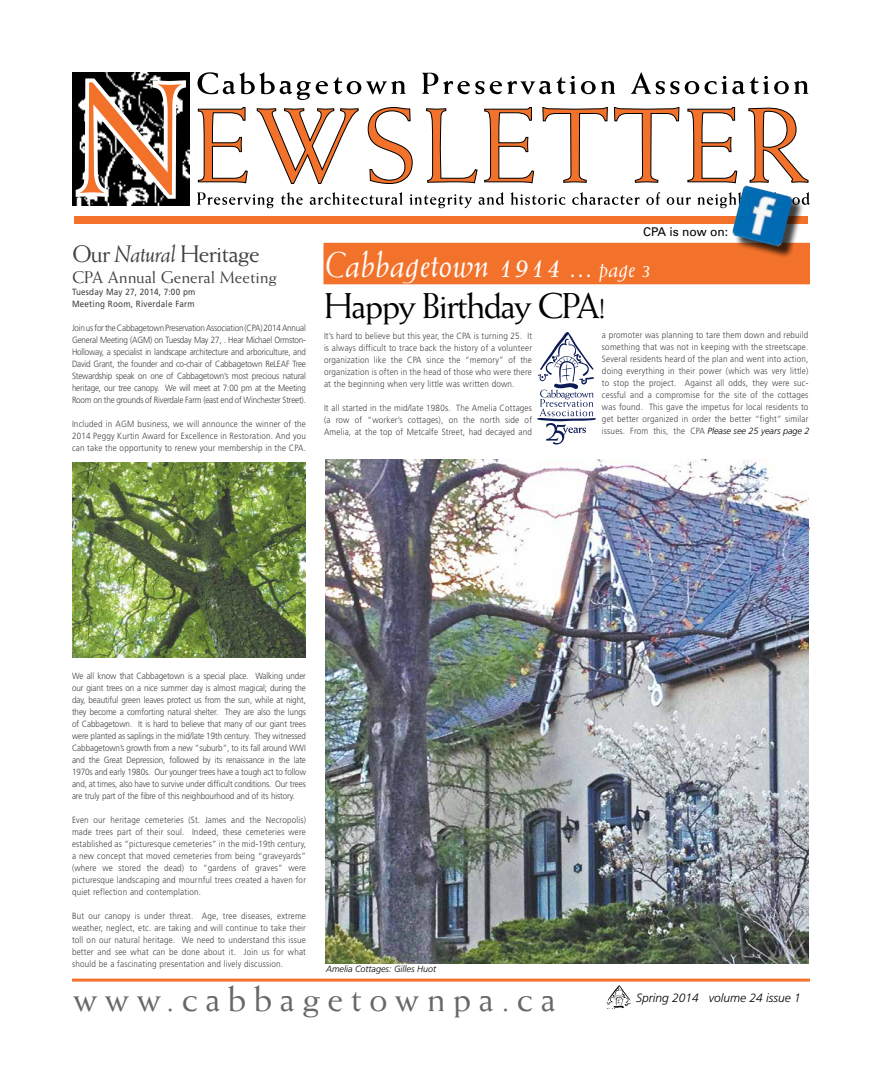
<style>
.page{position:relative;width:882px;height:1080px;background:#fff}
.page>*{position:absolute;margin:0;border:0;box-sizing:border-box;transform-origin:0 0}
.t1{font:italic 36px "Weiss";color:#fff}
.t2{font:36px "Weiss";letter-spacing:.2em;color:#67686b}
.t3{font:36px "Weiss";letter-spacing:-.05em;color:#000}
.t4{font:24px "Weiss";letter-spacing:-.03em;color:#414042}
.t5{font:17px "Weiss";color:#414042}
.t6{font:italic 300 12px "Frutiger";color:#000}
.t7{font:12px "Univers";color:#000}
.t8{font:300 9px/12px "Frutiger";letter-spacing:.025em;color:#414042;text-align:justify;scale:.9 1}
.t9{font:9px/12px "Frutiger";letter-spacing:.025em;color:#414042;scale:.9 1}
.t10{font:italic 300 9px "Frutiger";color:#000}
.s1{font-style:italic}
.s2{font-size:24px}
.s3{font-style:italic;color:#000}
</style>
<div class="page">
<div style="left:324px;top:243px;width:485px;height:41px;background:#f3722b"></div>
<svg style="left:607px;top:985px;width:24px;height:24px"></svg>
<img style="left:72px;top:72px;width:118px;height:134px">
<svg style="left:197px;top:192px;width:77px;height:16px"></svg>
<svg style="left:281px;top:192px;width:22px;height:13px"></svg>
<svg style="left:310px;top:192px;width:93px;height:13px"></svg>
<svg style="left:410px;top:194px;width:62px;height:14px"></svg>
<svg style="left:479px;top:192px;width:25px;height:13px"></svg>
<svg style="left:511px;top:192px;width:55px;height:13px"></svg>
<svg style="left:572px;top:192px;width:68px;height:13px"></svg>
<svg style="left:646px;top:192px;width:14px;height:13px"></svg>
<svg style="left:667px;top:197px;width:24px;height:8px"></svg>
<svg style="left:698px;top:192px;width:112px;height:16px"></svg>
<svg style="left:198px;top:72px;width:208px;height:28px"></svg>
<svg style="left:422px;top:73px;width:62px;height:21px"></svg>
<svg style="left:490px;top:76px;width:125px;height:18px"></svg>
<svg style="left:631px;top:72px;width:48px;height:22px"></svg>
<svg style="left:685px;top:81px;width:14px;height:13px"></svg>
<svg style="left:705px;top:76px;width:103px;height:18px"></svg>
<svg style="left:73px;top:77px;width:115px;height:124px"></svg>
<svg style="left:198px;top:107px;width:50px;height:77px"></svg>
<svg style="left:256px;top:108px;width:103px;height:76px"></svg>
<svg style="left:367px;top:107px;width:46px;height:77px"></svg>
<svg style="left:426px;top:108px;width:52px;height:76px"></svg>
<svg style="left:484px;top:107px;width:50px;height:77px"></svg>
<svg style="left:542px;top:107px;width:66px;height:76px"></svg>
<svg style="left:614px;top:107px;width:66px;height:76px"></svg>
<svg style="left:687px;top:107px;width:51px;height:77px"></svg>
<svg style="left:748px;top:107px;width:61px;height:76px"></svg>
<div style="left:74px;top:217px;width:734px;height:7px;background:#f3722b"></div>
<hr style="left:72px;top:979px;width:738px;height:3px;background:#f3722b">
<hr style="left:324px;top:527px;width:486px;height:3px;background:#f3722b">
<div style="left:734px;top:188px;width:70px;height:70px;background:#000;opacity:.75"></div>
<img style="left:732px;top:185px;width:61px;height:62px">
<img style="left:325px;top:460px;width:483px;height:503px">
<svg style="left:537px;top:332px;width:59px;height:113px"></svg>
<img style="left:72px;top:463px;width:234px;height:194px">
<h2 class="t4" style="left:72px;top:240px;width:189px">Our <span class="s1">Natural</span> Heritage</h2>
<h3 class="t5" style="left:72px;top:267px;width:207px">CPA Annual General Meeting</h3>
<p class="t9" style="left:72px;top:286px;width:139px">Tuesday May 27, 2014, 7:00 pm<br>Meeting Room, Riverdale Farm</p>
<p class="t8" style="left:72px;top:322px;width:262px">Join us for the Cabbagetown Preservation Association (CPA) 2014 Annual General Meeting (AGM) on Tuesday May 27, . Hear Michael Ormston-Holloway, a specialist in landscape architecture and arboriculture, and David Grant, the founder and co-chair of Cabbagetown ReLEAF Tree Stewardship speak on one of Cabbagetown’s most precious natural heritage, our tree canopy. We will meet at 7:00 pm at the Meeting Room on the grounds of Riverdale Farm (east end of Winchester Street).</p>
<p class="t8" style="left:72px;top:418px;width:262px">Included in AGM business, we will announce the winner of the 2014 Peggy Kurtin Award for Excellence in Restoration. And you can take the opportunity to renew your membership in the CPA.</p>
<h3 class="t7" style="left:643px;top:224px;width:87px">CPA is now on:</h3>
<h1 class="t1" style="left:324px;top:244px;width:328px">Cabbagetown 1914 ... <span class="s2">page 3</span></h1>
<h1 class="t3" style="left:324px;top:285px;width:284px">Happy Birthday CPA!</h1>
<p class="t8" style="left:324px;top:330px;width:233px">It’s hard to believe but this year, the CPA is turning 25. It is always difficult to trace back the history of a volunteer organization like the CPA since the “memory” of the organization is often in the head of those who were there at the beginning when very little was written down.</p>
<p class="t8" style="left:324px;top:402px;width:233px">It all started in the mid/late 1980s. The Amelia Cottages (a row of “worker’s cottages), on the north side of Amelia, at the top of Metcalfe Street, had decayed and</p>
<p class="t8" style="left:602px;top:329px;width:232px;text-align:left">a promoter was planning to tare them down and rebuild something that was not in keeping with the streetscape.<br>Several residents heard of the plan and went into action, doing everything in their power (which was very little) to stop the project. Against all odds, they were suc&shy;cessful and a compromise for the site of the cottages was found. This gave the impetus for local residents to get better organized in order the better “fight” similar issues. From this, the CPA <span class="s3">Please see 25 years page 2</span></p>
<p class="t8" style="left:72px;top:670px;width:262px">We all know that Cabbagetown is a special place. Walking under our giant trees on a nice summer day is almost magical; during the day, beautiful green leaves protect us from the sun, while at night, they become a comforting natural shelter. They are also the lungs of Cabbagetown. It is hard to believe that many of our giant trees were planted as saplings in the mid/late 19th century. They witnessed Cabbagetown’s growth from a new “suburb”, to its fall around WWI and the Great Depression, followed by its renaissance in the late 1970s and early 1980s. Our younger trees have a tough act to follow and, at times, also have to survive under difficult conditions. Our trees are truly part of the fibre of this neighbourhood and of its history.</p>
<p class="t8" style="left:72px;top:814px;width:262px">Even our heritage cemeteries (St. James and the Necropolis) made trees part of their soul. Indeed, these cemeteries were established as “picturesque cemeteries” in the mid-19th century, a new concept that moved cemeteries from being “graveyards” (where we stored the dead) to “gardens of graves” were picturesque landscaping and mournful trees created a haven for quiet reflection and contemplation.</p>
<p class="t8" style="left:72px;top:910px;width:261px">But our canopy is under threat. Age, tree diseases, extreme weather, neglect, etc. are taking and will continue to take their toll on our natural heritage. We need to understand this issue better and see what can be done about it. Join us for what should be a fascinating presentation and lively discussion.</p>
<p class="t10" style="left:326px;top:963px;width:112px">Amelia Cottages: Gilles Huot</p>
<h1 class="t2" style="left:73px;top:978px;width:484px">www.cabbagetownpa.ca</h1>
<h3 class="t6" style="left:636px;top:991px;width:166px">Spring 2014 volume 24 issue 1</h3>
</div>
